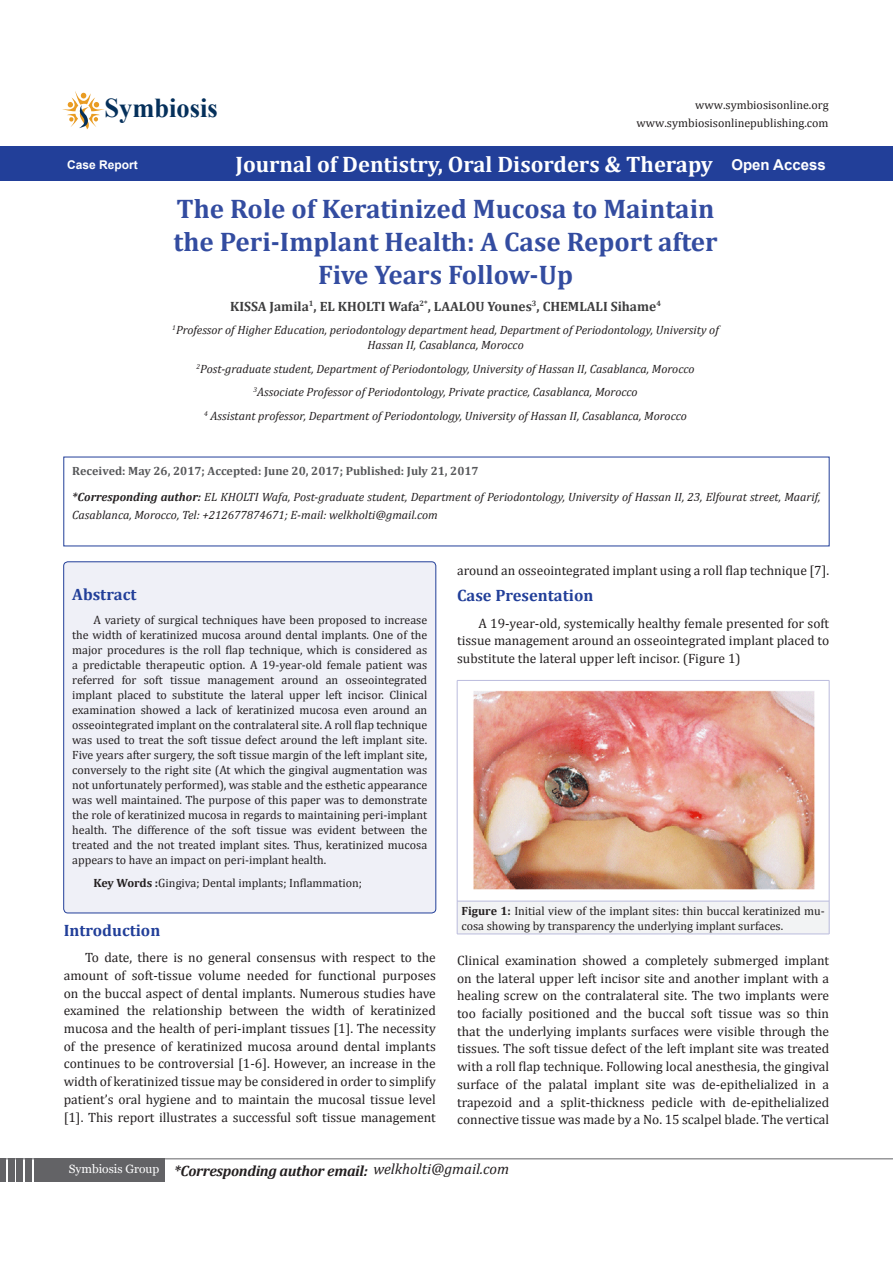
<style>
.page{position:relative;width:893px;height:1263px;background:#fff}
.page>*{position:absolute;margin:0;border:0;box-sizing:border-box;transform-origin:0 0}
.t1{font:700 27.3px "Times New Roman";color:#05305b}
.t2{font:700 27px/33px "Cambria";color:#334ca0;text-align:center}
.Default{font:700 22.5px "Cambria";color:#fff}
.Sideheadings{font:700 16.5px "Cambria";color:#223f99}
.t3{font:italic 700 15px "Cambria";letter-spacing:-.02em;color:#231f20}
.Pa8{font:italic 15px "Cambria";color:#231f20}
.Default-2{font:700 15px "Arial";color:#fff}
.t4{font:13.5px/17.7px "Cambria";color:#231f20;text-align:justify}
.t5{font:700 13.5px "Cambria";color:#3e3e3f}
.t6{font:12px/15px "Cambria";color:#231f20;text-align:justify}
.Pa8-2{font:italic 12px/15px "Cambria";color:#231f20;text-align:center}
.Pa8-3{font:700 12px "Cambria";color:#57585a}
.Pa0{font:12px "Cambria";color:#221e1f}
.Default-3{font:700 12px "Arial";color:#fff}
.s1{font-weight:700}
.s2{font-family:"Georgia";font-weight:400;font-size:12px}
</style>
<div class="page">
<hr style="left:0;top:1158px;width:893px;height:1px;background:#636366">
<div style="left:34px;top:1159px;width:130px;height:23px;background:#636366"></div>
<div style="left:25px;top:1159px;width:7px;height:23px;background:#636366"></div>
<div style="left:17px;top:1159px;width:6px;height:23px;background:#636366"></div>
<div style="left:8px;top:1159px;width:6px;height:23px;background:#636366"></div>
<div style="left:0;top:1159px;width:6px;height:23px;background:#636366"></div>
<div style="left:0;top:146px;width:893px;height:35px;background:#223f99"></div>
<svg style="left:62px;top:91px;width:42px;height:38px"></svg>
<svg style="left:64px;top:457px;width:765px;height:89px"></svg>
<div style="left:64px;top:562px;width:372px;height:351px;background:#eff0f7;border-radius:4px"></div>
<div style="left:64px;top:562px;width:372px;height:351px;border:1px solid #223f99;border-radius:4px"></div>
<div style="left:457px;top:901px;width:372px;height:33px;background:#f2f3f4"></div>
<hr style="left:457px;top:680px;width:372px;height:1px;background:#babbdd">
<hr style="left:457px;top:680px;width:1px;height:221px;background:#babbdd">
<hr style="left:829px;top:680px;width:1px;height:221px;background:#babbdd">
<hr style="left:457px;top:901px;width:372px;height:1px;background:#babbdd">
<hr style="left:457px;top:901px;width:1px;height:33px;background:#babbdd">
<hr style="left:829px;top:901px;width:1px;height:33px;background:#babbdd">
<hr style="left:457px;top:934px;width:372px;height:1px;background:#babbdd">
<img style="left:473px;top:690px;width:342px;height:200px">
<p class="t1" style="left:105px;top:89px;width:115px">Symbiosis</p>
<p class="Pa0" style="left:695px;top:98px;width:135px">www.symbiosisonline.org</p>
<p class="Pa0" style="left:637px;top:116px;width:193px">www.symbiosisonlinepublishing.com</p>
<p class="Default-3" style="left:67px;top:156px;width:72px">Case Report</p>
<p class="Default" style="left:235px;top:149px;width:479px">Journal of Dentistry, Oral Disorders &amp; Therapy</p>
<p class="Default-2" style="left:731px;top:154px;width:96px">Open Access</p>
<p class="t2" style="left:173px;top:191px;width:546px">The Role of Keratinized Mucosa to Maintain the Peri-Implant Health: A Case Report after<br>Five Years Follow-Up</p>
<p class="t5" style="left:230px;top:296px;width:432px">KISSA Jamila<sup>1</sup>, EL KHOLTI Wafa<sup>2*</sup>, LAALOU Younes<sup>3</sup>, CHEMLALI Sihame<sup>4</sup></p>
<p class="Pa8-2" style="left:172px;top:322px;width:548px"><sup>1</sup>Professor of Higher Education, periodontology department head, Department of Periodontology, University of<br>Hassan II, Casablanca, Morocco</p>
<p class="Pa8-2" style="left:197px;top:360px;width:499px"><sup>2</sup>Post-graduate student, Department of Periodontology, University of Hassan II, Casablanca, Morocco</p>
<p class="Pa8-2" style="left:254px;top:384px;width:386px"><sup>3</sup>Associate Professor of Periodontology, Private practice, Casablanca, Morocco</p>
<p class="Pa8-2" style="left:204px;top:407px;width:484px"><sup>4</sup> Assistant professor, Department of Periodontology, University of Hassan II, Casablanca, Morocco</p>
<p class="Pa8-3" style="left:72px;top:462px;width:408px">Received: May 26, 2017; Accepted: June 20, 2017; Published: July 21, 2017</p>
<p class="Pa8-2" style="left:72px;top:488px;width:750px;line-height:18px;text-align:left"><span class="s1">*Corresponding author:</span> EL KHOLTI Wafa, Post-graduate student, Department of Periodontology, University of Hassan II, 23, Elfourat street, Maarif,<br>Casablanca, Morocco, Tel: +212677874671; E-mail: welkholti@gmail.com</p>
<p class="Sideheadings" style="left:72px;top:583px;width:66px">Abstract</p>
<p class="t6" style="left:72px;top:612px;width:357px;text-indent:21px">A variety of surgical techniques have been proposed to increase the width of keratinized mucosa around dental implants. One of the major procedures is the roll flap technique, which is considered as a predictable therapeutic option. A 19-year-old female patient was referred for soft tissue management around an osseointegrated implant placed to substitute the lateral upper left incisor. Clinical examination showed a lack of keratinized mucosa even around an osseointegrated implant on the contralateral site. A roll flap technique was used to treat the soft tissue defect around the left implant site.<br>Five years after surgery, the soft tissue margin of the left implant site, conversely to the right site (At which the gingival augmentation was not unfortunately performed), was stable and the esthetic appearance was well maintained. The purpose of this paper was to demonstrate the role of keratinized mucosa in regards to maintaining peri-implant health. The difference of the soft tissue was evident between the treated and the not treated implant sites. Thus, keratinized mucosa appears to have an impact on peri-implant health.</p>
<p class="t6" style="left:93px;top:876px;width:270px"><span class="s1">Key Words :</span>Gingiva; Dental implants; Inflammation;</p>
<p class="t4" style="left:457px;top:561px;width:374px">around an osseointegrated implant using a roll flap technique [7].</p>
<p class="Sideheadings" style="left:457px;top:584px;width:138px">Case Presentation</p>
<p class="t4" style="left:457px;top:614px;width:374px;text-indent:21px">A 19-year-old, systemically healthy female presented for soft tissue management around an osseointegrated implant placed to substitute the lateral upper left incisor. (Figure 1)</p>
<p class="t6" style="left:461px;top:903px;width:365px"><span class="s1">Figure 1:</span> Initial view of the implant sites: thin buccal keratinized mu&shy;cosa showing by transparency the underlying implant surfaces.</p>
<p class="t4" style="left:457px;top:951px;width:374px">Clinical examination showed a completely submerged implant on the lateral upper left incisor site and another implant with a healing screw on the contralateral site. The two implants were too facially positioned and the buccal soft tissue was so thin that the underlying implants surfaces were visible through the tissues. The soft tissue defect of the left implant site was treated with a roll flap technique. Following local anesthesia, the gingival surface of the palatal implant site was de-epithelialized in a trapezoid and a split-thickness pedicle with de-epithelialized connective tissue was made by a No. 15 scalpel blade. The vertical</p>
<p class="Pa8" style="left:373px;top:1158px;width:137px">welkholti@gmail.com</p>
<p class="Sideheadings" style="left:64px;top:919px;width:98px">Introduction</p>
<p class="t4" style="left:64px;top:949px;width:374px;text-indent:21px">To date, there is no general consensus with respect to the amount of soft-tissue volume needed for functional purposes on the buccal aspect of dental implants. Numerous studies have examined the relationship between the width of keratinized mucosa and the health of peri-implant tissues [1]. The necessity of the presence of keratinized mucosa around dental implants continues to be controversial [1-6]. However, an increase in the width of keratinized tissue may be considered in order to simplify patient’s oral hygiene and to maintain the mucosal tissue level [1]. This report illustrates a successful soft tissue management</p>
<p class="t3" style="left:69px;top:1160px;width:448px"><sup>Symbiosis</sup> <sup>Group</sup> *Corresponding author email: <span class="s2">rafaelsantiago@outlook.com</span></p>
</div>
